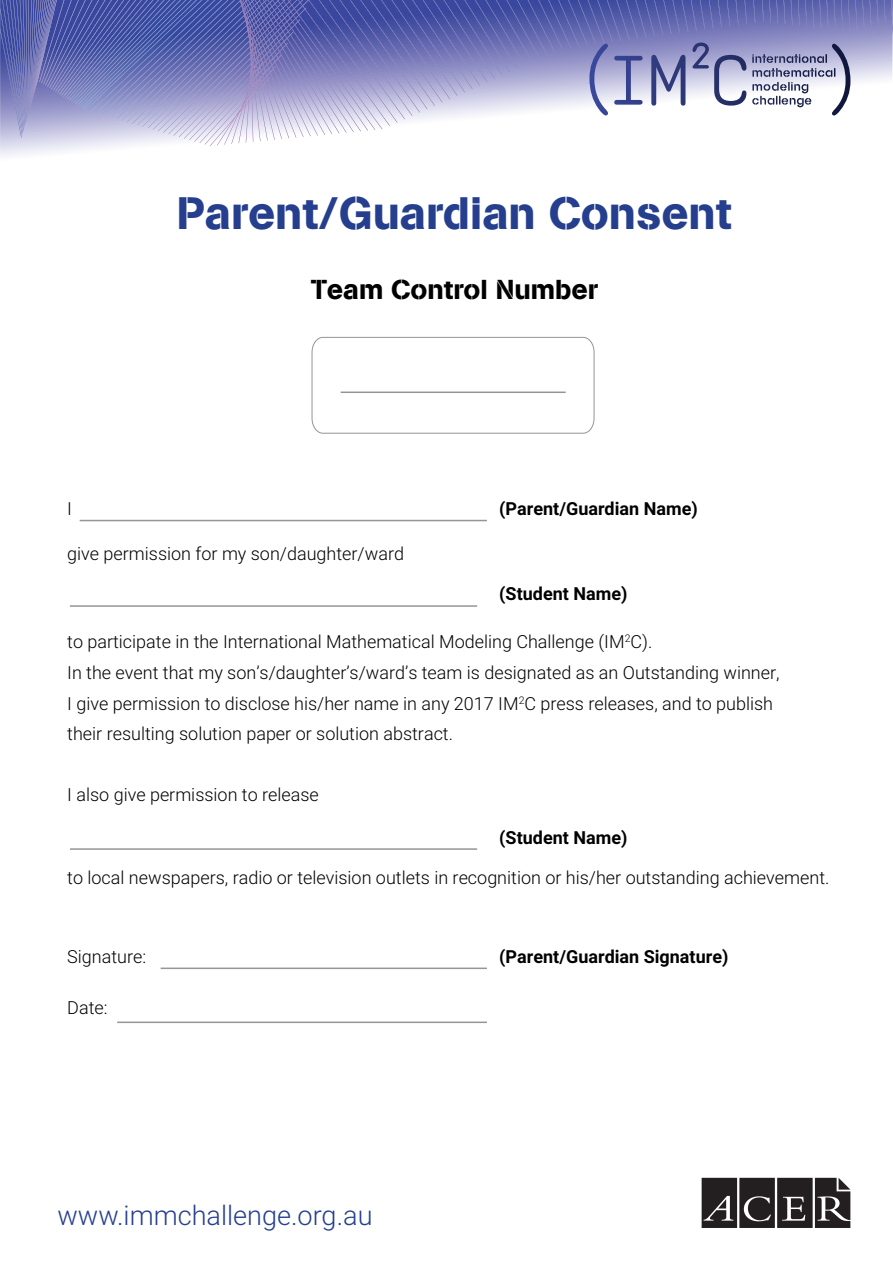
<style>
.page{position:relative;width:893px;height:1263px;background:#fff}
.page>*{position:absolute;margin:0;border:0;box-sizing:border-box;transform-origin:0 0}
.t1{font:45px "AG Book Stencil";color:#253f8e}
.t2{font:300 27.15px "Roboto";color:#253f8e}
.t3{font:27.15px "AG Book Stencil";color:#000001}
.t4{font:300 18px/30.6px "Roboto";color:#000001}
.t5{font:700 18px "Roboto";color:#000001}
</style>
<div class="page">
<svg style="left:0;top:0;width:893px;height:146px"></svg>
<svg style="left:311px;top:337px;width:284px;height:97px"></svg>
<svg style="left:702px;top:1178px;width:148px;height:50px;background:#454243"></svg>
<hr style="left:80px;top:520px;width:407px;height:1px;background:#939598">
<hr style="left:341px;top:391px;width:225px;height:2px;background:#939598">
<hr style="left:70px;top:605px;width:407px;height:2px;background:#939598">
<hr style="left:70px;top:848px;width:407px;height:2px;background:#939598">
<hr style="left:161px;top:967px;width:326px;height:2px;background:#939598">
<hr style="left:117px;top:1021px;width:370px;height:2px;background:#939598">
<h1 class="t1" style="left:177px;top:186px;width:556px">Parent/Guardian Consent</h1>
<h2 class="t3" style="left:311px;top:273px;width:288px">Team Control Number</h2>
<p class="t4" style="left:67px;top:492px;width:6px">I</p>
<p class="t5" style="left:499px;top:496px;width:200px">(Parent/Guardian Name)</p>
<p class="t4" style="left:67px;top:538px;width:338px">give permission for my son/daughter/ward</p>
<p class="t5" style="left:499px;top:581px;width:130px">(Student Name)</p>
<p class="t4" style="left:67px;top:626px;width:714px">to participate in the International Mathematical Modeling Challenge (IM<sup>2</sup>C).<br>In the event that my son’s/daughter’s/ward’s team is designated as an Outstanding winner, I give permission to disclose his/her name in any 2017 IM<sup>2</sup>C press releases, and to publish their resulting solution paper or solution abstract.</p>
<p class="t4" style="left:67px;top:779px;width:253px">I also give permission to release</p>
<p class="t5" style="left:499px;top:825px;width:130px">(Student Name)</p>
<p class="t4" style="left:67px;top:861px;width:764px">to local newspapers, radio or television outlets in recognition or his/her outstanding achievement.</p>
<p class="t4" style="left:67px;top:940px;width:81px">Signature:</p>
<p class="t5" style="left:499px;top:944px;width:231px">(Parent/Guardian Signature)</p>
<p class="t4" style="left:67px;top:992px;width:42px">Date:</p>
<h2 class="t2" style="left:58px;top:1196px;width:316px">www.immchallenge.org.au</h2>
</div>
